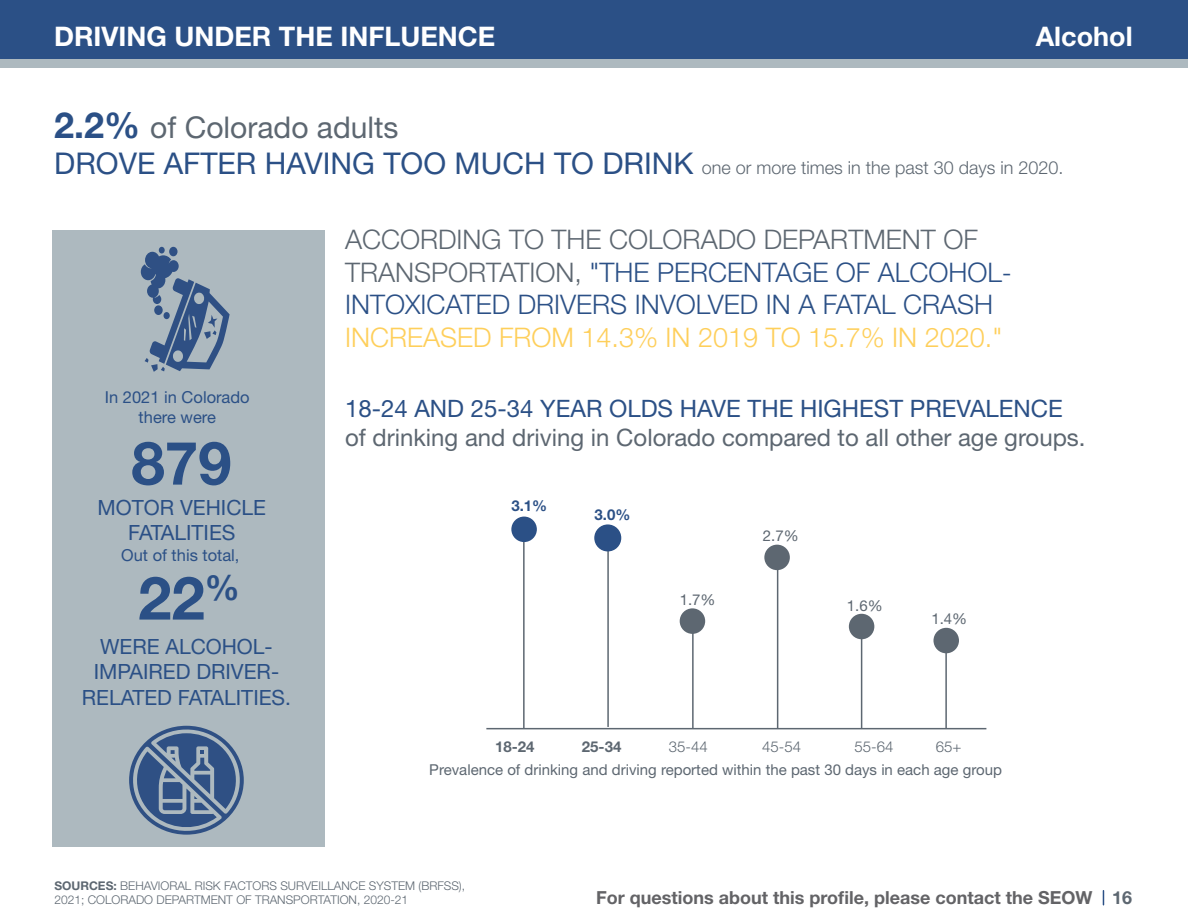
<style>
.page{position:relative;width:1188px;height:918px;background:#fff}
.page>*{position:absolute;margin:0;border:0;box-sizing:border-box;transform-origin:0 0}
.t1{font:700 60px "Helvetica Neue LT Std";color:#2b5086}
.t2{font:30px "Helvetica Neue LT Std";color:#5d6771}
.t3{font:300 27px/32.4px "Helvetica Neue LT Std";color:#2b5086}
.Page_Title{font:700 27px "Helvetica Neue LT Std";color:#fff}
.t4{font:24px "Helvetica Neue LT Std";color:#5d6771}
.t5{font:24px "Helvetica Neue LT Std";color:#2b5086}
.t6{font:21px/25.2px "Helvetica Neue LT Std";color:#2b5086;text-align:center}
.t7{font:300 18px "Helvetica Neue LT Std";color:#5d6771}
.t8{font:700 18px "Helvetica Neue LT Std";color:#636366}
.t9{font:700 18px "Helvetica Neue LT Std";color:#5d6771}
.t10{font:16.5px/19.8px "Helvetica Neue LT Std";color:#2b5086;text-align:center}
.t11{font:15px "Helvetica Neue LT Std";color:#5d6771}
.t12{font:300 15px "Helvetica Neue LT Std";color:#5d6771}
.t13{font:700 15px "Helvetica Neue LT Std";color:#5d6771}
.t14{font:700 15px "Helvetica Neue LT Std";color:#2b5086}
.t15{font:300 12px/14.4px "Helvetica Neue LT Std";color:#5d6771}
.s1{font-weight:700;font-size:36px;color:#2b5086}
.s2{font-weight:400;font-size:30px;color:#2b5086}
.s3{color:#5d6771}
.s4{color:#fecf5b}
.s5{font-weight:700}
</style>
<div class="page">
<div style="left:0;top:0;width:1188px;height:59px;background:#2b5086"></div>
<div style="left:0;top:59px;width:1187px;height:9px;background:#adb9bf"></div>
<svg style="left:1103px;top:891px;width:1px;height:14px"></svg>
<div style="left:53px;top:230px;width:272px;height:616px;background:#adb9bf"></div>
<svg style="left:129px;top:725px;width:115px;height:110px"></svg>
<svg style="left:141px;top:252px;width:89px;height:120px"></svg>
<div style="left:159px;top:247px;width:6px;height:7px;background:#2f5084;border-radius:50%"></div>
<div style="left:169px;top:247px;width:9px;height:9px;background:#2f5084;border-radius:50%"></div>
<hr style="left:777px;top:562px;width:1px;height:166px;background:#5d6771">
<hr style="left:861px;top:625px;width:1px;height:103px;background:#5d6771">
<hr style="left:945px;top:641px;width:2px;height:87px;background:#5d6771">
<div style="left:764px;top:545px;width:26px;height:25px;background:#5d6771;border-radius:50%"></div>
<div style="left:849px;top:614px;width:25px;height:25px;background:#5d6771;border-radius:50%"></div>
<div style="left:933px;top:628px;width:26px;height:25px;background:#5d6771;border-radius:50%"></div>
<hr style="left:523px;top:537px;width:2px;height:191px;background:#5d6771">
<hr style="left:607px;top:541px;width:2px;height:186px;background:#5d6771">
<hr style="left:692px;top:624px;width:2px;height:104px;background:#5d6771">
<div style="left:511px;top:517px;width:26px;height:25px;background:#2b5086;border-radius:50%"></div>
<div style="left:595px;top:525px;width:26px;height:26px;background:#2b5086;border-radius:50%"></div>
<div style="left:594px;top:524px;width:27px;height:27px;border:2px solid #2b5086;border-radius:50%"></div>
<div style="left:680px;top:608px;width:25px;height:26px;background:#5d6771;border-radius:50%"></div>
<hr style="left:486px;top:728px;width:500px;height:1px;background:#5d6771">
<p class="Page_Title" style="left:54px;top:20px;width:443px">DRIVING UNDER THE INFLUENCE</p>
<p class="Page_Title" style="left:1036px;top:20px;width:98px">Alcohol</p>
<p class="t2" style="left:54px;top:110px;width:346px"><span class="s1">2.2%</span> of Colorado adults</p>
<p class="t7" style="left:54px;top:157px;width:1011px"><span class="s2">DROVE AFTER HAVING TOO MUCH TO DRINK</span> one or more times in the past 30 days in 2020.</p>
<p class="t10" style="left:105px;top:387px;width:146px">In 2021 in Colorado there were</p>
<p class="t1" style="left:131px;top:426px;width:102px">879</p>
<p class="t6" style="left:98px;top:495px;width:170px">MOTOR VEHICLE<br>FATALITIES</p>
<p class="t10" style="left:121px;top:545px;width:120px">Out of this total,</p>
<p class="t1" style="left:138px;top:561px;width:103px">22<sup>%</sup></p>
<p class="t6" style="left:82px;top:634px;width:211px">WERE ALCOHOL-<br>IMPAIRED DRIVER-<br>RELATED FATALITIES.</p>
<p class="t3" style="left:345px;top:223px;width:668px"><span class="s3">ACCORDING TO THE COLORADO DEPARTMENT OF TRANSPORTATION,</span> "THE PERCENTAGE OF ALCOHOL-INTOXICATED DRIVERS INVOLVED IN A FATAL CRASH <span class="s4">INCREASED FROM 14.3% IN 2019 TO 15.7% IN 2020."</span></p>
<p class="t5" style="left:345px;top:395px;width:719px">18-24 AND 25-34 YEAR OLDS HAVE THE HIGHEST PREVALENCE</p>
<p class="t4" style="left:345px;top:423px;width:742px">of drinking and driving in Colorado compared to all other age groups.</p>
<p class="t14" style="left:511px;top:496px;width:37px">3.1%</p>
<p class="t14" style="left:594px;top:505px;width:37px">3.0%</p>
<p class="t11" style="left:680px;top:590px;width:37px">1.7%</p>
<p class="t11" style="left:763px;top:527px;width:37px">2.7%</p>
<p class="t11" style="left:847px;top:597px;width:37px">1.6%</p>
<p class="t11" style="left:931px;top:610px;width:37px">1.4%</p>
<p class="t13" style="left:495px;top:737px;width:41px">18-24</p>
<p class="t13" style="left:582px;top:737px;width:41px">25-34</p>
<p class="t12" style="left:669px;top:737px;width:40px">35-44</p>
<p class="t11" style="left:429px;top:760px;width:574px">Prevalence of drinking and driving reported within the past 30 days in each age group</p>
<p class="t12" style="left:762px;top:737px;width:40px">45-54</p>
<p class="t12" style="left:855px;top:737px;width:40px">55-64</p>
<p class="t12" style="left:936px;top:737px;width:27px">65+</p>
<p class="t15" style="left:54px;top:878px;width:412px"><span class="s5">SOURCES:</span> BEHAVIORAL RISK FACTORS SURVEILLANCE SYSTEM (BRFSS),<br>2021; COLORADO DEPARTMENT OF TRANSPORTATION, 2020-21</p>
<p class="t9" style="left:1112px;top:886px;width:22px">16</p>
<p class="t8" style="left:596px;top:886px;width:498px">For questions about this profile, please contact the SEOW</p>
</div>
